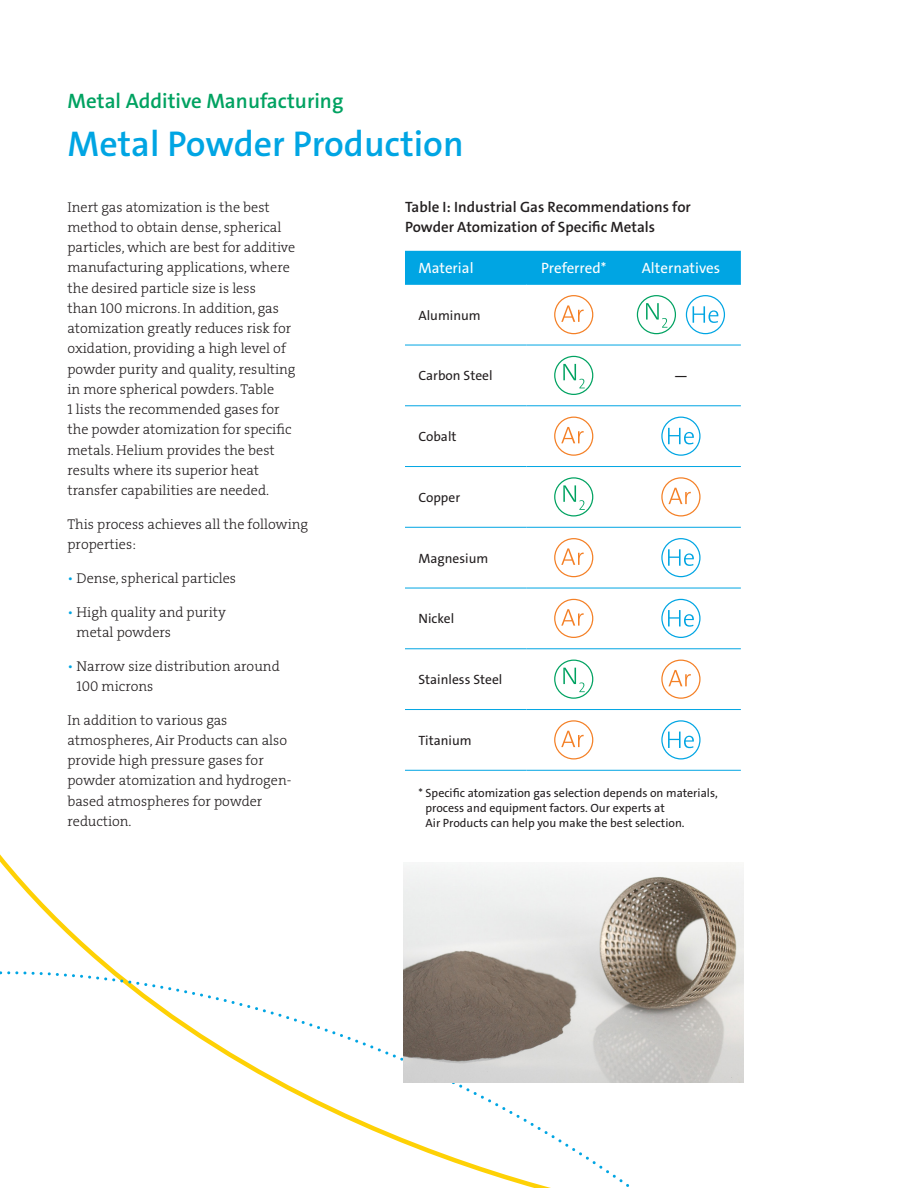
<style>
.page{position:relative;width:918px;height:1188px;background:#fff}
.page>*{position:absolute;margin:0;border:0;box-sizing:border-box;transform-origin:0 0}
.t1{font:600 36px "The Sans LF";color:#00a5e3}
.t2{font:600 21px "The Sans LF";color:#00a261}
.t3{font:600 15px/19.5px "The Sans LF";color:#231f20}
.t4{font:15px "The Sans LF";color:#fff}
.t5{font:15px "The Sans LF";color:#231f20}
.t6{font:14.25px/20.2px "The Serif LP3 Lig";color:#231f20}
.t7{font:13.5px "The Sans LF";color:#231f20}
.t8{font:12px/15px "The Sans LF";color:#231f20}
.s1{color:#00a5e3}
</style>
<div class="page">
<svg style="left:0;top:942px;width:630px;height:246px"></svg>
<div style="left:405px;top:251px;width:336px;height:33px;background:#00a5e3"></div>
<hr style="left:405px;top:709px;width:121px;height:1px;background:#00a5e3">
<hr style="left:526px;top:709px;width:95px;height:1px;background:#00a5e3">
<hr style="left:621px;top:709px;width:120px;height:1px;background:#00a5e3">
<hr style="left:405px;top:770px;width:121px;height:1px;background:#00a5e3">
<hr style="left:526px;top:770px;width:95px;height:1px;background:#00a5e3">
<hr style="left:621px;top:770px;width:120px;height:1px;background:#00a5e3">
<hr style="left:405px;top:284px;width:121px;height:1px;background:#00a5e3">
<hr style="left:526px;top:284px;width:95px;height:1px;background:#00a5e3">
<hr style="left:621px;top:284px;width:120px;height:1px;background:#00a5e3">
<hr style="left:405px;top:345px;width:121px;height:1px;background:#00a5e3">
<hr style="left:526px;top:345px;width:95px;height:1px;background:#00a5e3">
<hr style="left:621px;top:345px;width:120px;height:1px;background:#00a5e3">
<hr style="left:405px;top:405px;width:121px;height:1px;background:#00a5e3">
<hr style="left:526px;top:405px;width:95px;height:1px;background:#00a5e3">
<hr style="left:621px;top:405px;width:120px;height:1px;background:#00a5e3">
<hr style="left:405px;top:466px;width:121px;height:1px;background:#00a5e3">
<hr style="left:526px;top:466px;width:95px;height:1px;background:#00a5e3">
<hr style="left:621px;top:466px;width:120px;height:1px;background:#00a5e3">
<hr style="left:405px;top:527px;width:121px;height:1px;background:#00a5e3">
<hr style="left:526px;top:527px;width:95px;height:1px;background:#00a5e3">
<hr style="left:621px;top:527px;width:120px;height:1px;background:#00a5e3">
<hr style="left:405px;top:588px;width:121px;height:1px;background:#00a5e3">
<hr style="left:526px;top:588px;width:95px;height:1px;background:#00a5e3">
<hr style="left:621px;top:588px;width:120px;height:1px;background:#00a5e3">
<hr style="left:405px;top:648px;width:121px;height:1px;background:#00a5e3">
<hr style="left:526px;top:648px;width:95px;height:1px;background:#00a5e3">
<hr style="left:621px;top:648px;width:120px;height:1px;background:#00a5e3">
<svg style="left:561px;top:305px;width:23px;height:17px"></svg>
<div style="left:554px;top:295px;width:39px;height:39px;border:1px solid #f48026;border-radius:50%"></div>
<svg style="left:646px;top:303px;width:21px;height:25px"></svg>
<div style="left:637px;top:295px;width:39px;height:39px;border:1px solid #00a261;border-radius:50%"></div>
<svg style="left:693px;top:306px;width:25px;height:17px"></svg>
<div style="left:686px;top:295px;width:39px;height:39px;border:1px solid #00a5e3;border-radius:50%"></div>
<svg style="left:563px;top:364px;width:22px;height:24px"></svg>
<div style="left:554px;top:356px;width:39px;height:39px;border:1px solid #00a261;border-radius:50%"></div>
<svg style="left:561px;top:427px;width:23px;height:16px"></svg>
<div style="left:554px;top:417px;width:39px;height:39px;border:1px solid #f48026;border-radius:50%"></div>
<svg style="left:668px;top:428px;width:26px;height:16px"></svg>
<div style="left:661px;top:417px;width:40px;height:39px;border:1px solid #00a5e3;border-radius:50%"></div>
<svg style="left:563px;top:485px;width:22px;height:25px"></svg>
<div style="left:554px;top:477px;width:39px;height:40px;border:1px solid #00a261;border-radius:50%"></div>
<svg style="left:668px;top:488px;width:23px;height:16px"></svg>
<div style="left:661px;top:477px;width:40px;height:40px;border:1px solid #f48026;border-radius:50%"></div>
<svg style="left:561px;top:548px;width:23px;height:17px"></svg>
<div style="left:554px;top:538px;width:39px;height:39px;border:1px solid #f48026;border-radius:50%"></div>
<svg style="left:668px;top:549px;width:26px;height:17px"></svg>
<div style="left:661px;top:538px;width:40px;height:39px;border:1px solid #00a5e3;border-radius:50%"></div>
<svg style="left:561px;top:609px;width:23px;height:17px"></svg>
<div style="left:554px;top:599px;width:39px;height:39px;border:1px solid #f48026;border-radius:50%"></div>
<svg style="left:668px;top:610px;width:26px;height:17px"></svg>
<div style="left:661px;top:599px;width:40px;height:39px;border:1px solid #00a5e3;border-radius:50%"></div>
<svg style="left:563px;top:668px;width:22px;height:24px"></svg>
<div style="left:554px;top:660px;width:39px;height:39px;border:1px solid #00a261;border-radius:50%"></div>
<svg style="left:668px;top:670px;width:23px;height:16px"></svg>
<div style="left:661px;top:660px;width:40px;height:39px;border:1px solid #f48026;border-radius:50%"></div>
<svg style="left:561px;top:731px;width:23px;height:16px"></svg>
<div style="left:554px;top:720px;width:39px;height:40px;border:1px solid #f48026;border-radius:50%"></div>
<svg style="left:668px;top:732px;width:26px;height:16px"></svg>
<div style="left:661px;top:720px;width:40px;height:40px;border:1px solid #00a5e3;border-radius:50%"></div>
<img style="left:403px;top:866px;width:340px;height:217px">
<h2 class="t2" style="left:68px;top:87px;width:277px">Metal Additive Manufacturing</h2>
<h1 class="t1" style="left:68px;top:120px;width:398px">Metal Powder Production</h1>
<p class="t6" style="left:68px;top:197px;width:230px">Inert gas atomization is the best method to obtain dense, spherical particles, which are best for additive manufacturing applications, where the desired particle size is less<br>than 100 microns. In addition, gas atomization greatly reduces risk for oxidation, providing a high level of powder purity and quality, resulting in more spherical powders. Table<br>1 lists the recommended gases for the powder atomization for specific metals. Helium provides the best results where its superior heat transfer capabilities are needed.</p>
<p class="t6" style="left:68px;top:514px;width:242px">This process achieves all the following properties:</p>
<p class="t6" style="left:68px;top:568px;width:170px"><span class="s1">•</span> Dense, spherical particles</p>
<p class="t6" style="left:77px;top:602px;width:151px;text-indent:-9px"><span class="s1">•</span> High quality and purity metal powders</p>
<p class="t6" style="left:77px;top:656px;width:205px;text-indent:-9px"><span class="s1">•</span> Narrow size distribution around<br>100 microns</p>
<p class="t6" style="left:68px;top:710px;width:225px">In addition to various gas atmospheres, Air Products can also provide high pressure gases for powder atomization and hydrogen&shy;based atmospheres for powder reduction.</p>
<p class="t3" style="left:405px;top:198px;width:287px">Table I: Industrial Gas Recommendations for<br>Powder Atomization of Specific Metals</p>
<p class="t4" style="left:418px;top:258px;width:57px">Material</p>
<p class="t4" style="left:541px;top:258px;width:67px">Preferred*</p>
<p class="t4" style="left:642px;top:258px;width:80px">Alternatives</p>
<p class="t7" style="left:418px;top:306px;width:64px">Aluminum</p>
<p class="t7" style="left:418px;top:367px;width:76px">Carbon Steel</p>
<p class="t5" style="left:673px;top:366px;width:16px">—</p>
<p class="t7" style="left:418px;top:428px;width:40px">Cobalt</p>
<p class="t7" style="left:418px;top:489px;width:43px">Copper</p>
<p class="t7" style="left:418px;top:549px;width:71px">Magnesium</p>
<p class="t7" style="left:418px;top:610px;width:37px">Nickel</p>
<p class="t7" style="left:418px;top:671px;width:85px">Stainless Steel</p>
<p class="t7" style="left:418px;top:732px;width:55px">Titanium</p>
<p class="t8" style="left:426px;top:785px;width:294px;text-indent:-7px">* Specific atomization gas selection depends on materials, process and equipment factors. Our experts at<br>Air Products can help you make the best selection.</p>
</div>
